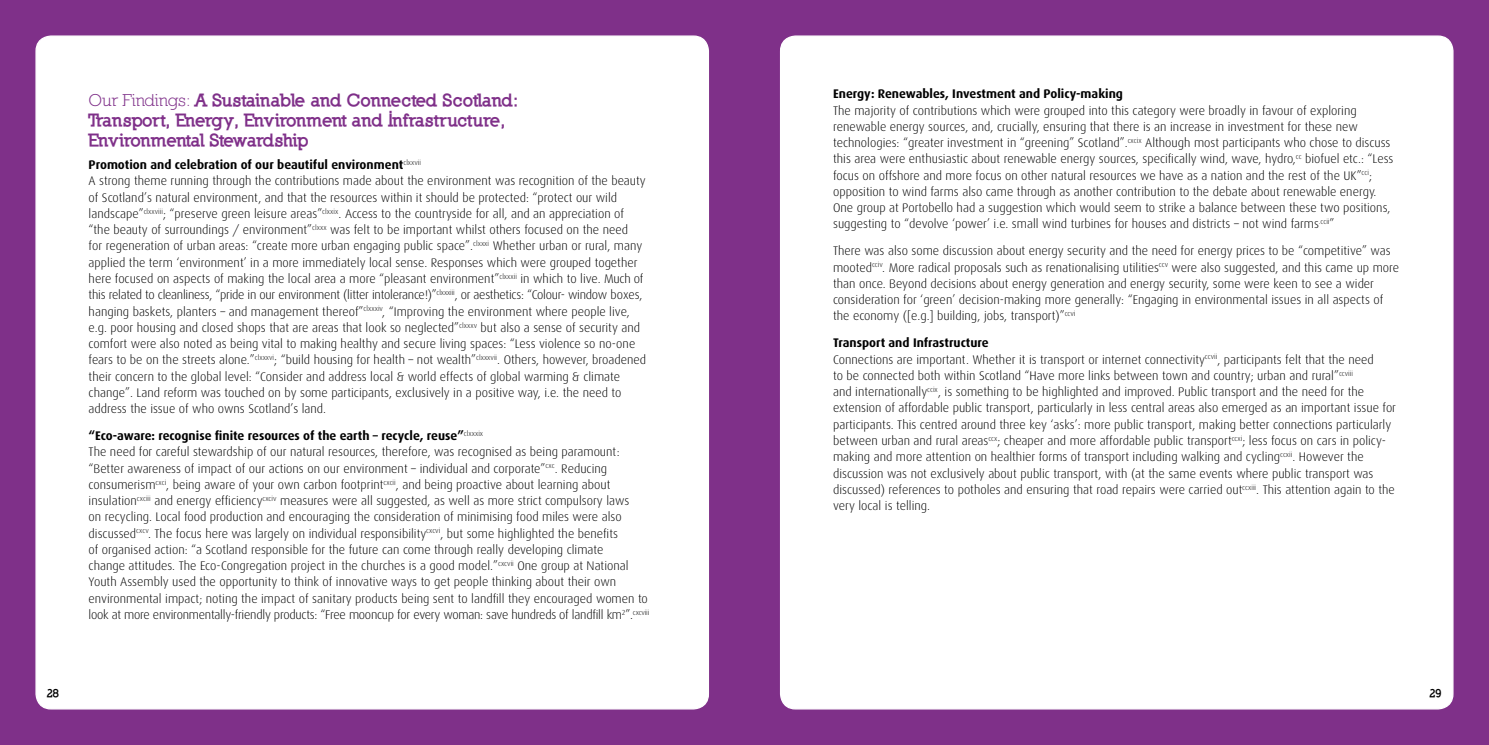
<style>
.page{position:relative;width:1489px;height:745px;background:#fff}
.page>*{position:absolute;margin:0;border:0;box-sizing:border-box;transform-origin:0 0}
.t1{font:900 17.5px/20px "Nilland";letter-spacing:-.03em;color:#7f3089}
.t2{font:300 12.5px/16.2px "Dax";color:#000}
.t3{font:700 12.5px "Dax";color:#000}
.t4{font:900 11.25px "Nilland";color:#000}
.s1{font-weight:400}
.s2{font-weight:700}
</style>
<div class="page">
<div style="left:0;top:0;width:755px;height:744px;background:#7f3089"></div>
<div style="left:733px;top:0;width:755px;height:744px;background:#7f3089"></div>
<div style="left:36px;top:36px;width:672px;height:672px;background:#fff;border-radius:15px"></div>
<div style="left:780px;top:36px;width:672px;height:672px;background:#fff;border-radius:15px"></div>
<h1 class="t1" style="left:89px;top:90px;width:431px"><span class="s1">Our Findings:</span> A Sustainable and Connected Scotland:<br>Transport, Energy, Environment and Infrastructure,<br>Environmental Stewardship</h1>
<p class="t2" style="left:89px;top:157px;width:559px"><span class="s2">Promotion and celebration of our beautiful environment</span><sup>clxxvii<br></sup>A strong theme running through the contributions made about the environment was recognition of the beauty of Scotland’s natural environment, and that the resources within it should be protected: “protect our wild landscape”<sup>clxxviii</sup>; “preserve green leisure areas”<sup>clxxix</sup>. Access to the countryside for all, and an appreciation of “the beauty of surroundings / environment”<sup>clxxx</sup> was felt to be important whilst others focused on the need<br>for regeneration of urban areas: “create more urban engaging public space”.<sup>clxxxi</sup> Whether urban or rural, many applied the term ‘environment’ in a more immediately local sense. Responses which were grouped together here focused on aspects of making the local area a more “pleasant environment”<sup>clxxxii</sup> in which to live. Much of this related to cleanliness, “pride in our environment (litter intolerance!)”<sup>clxxxiii</sup>, or aesthetics: “Colour- window boxes, hanging baskets, planters – and management thereof”<sup>clxxxiv</sup>, “Improving the environment where people live, e.g. poor housing and closed shops that are areas that look so neglected”<sup>clxxxv</sup> but also a sense of security and comfort were also noted as being vital to making healthy and secure living spaces: “Less violence so no-one fears to be on the streets alone.”<sup>clxxxvi</sup>; “build housing for health – not wealth”<sup>clxxxvii</sup>. Others, however, broadened their concern to the global level: “Consider and address local &amp; world effects of global warming &amp; climate change”. Land reform was touched on by some participants, exclusively in a positive way, i.e. the need to address the issue of who owns Scotland’s land.</p>
<p class="t2" style="left:89px;top:427px;width:562px"><span class="s2">“Eco-aware: recognise finite resources of the earth – recycle, reuse”</span><sup>clxxxix<br></sup>The need for careful stewardship of our natural resources, therefore, was recognised as being paramount: “Better awareness of impact of our actions on our environment – individual and corporate”<sup>cxc</sup>. Reducing consumerism<sup>cxci</sup>, being aware of your own carbon footprint<sup>cxcii</sup>, and being proactive about learning about insulation<sup>cxciii</sup> and energy efficiency<sup>cxciv</sup> measures were all suggested, as well as more strict compulsory laws<br>on recycling. Local food production and encouraging the consideration of minimising food miles were also discussed<sup>cxcv</sup>. The focus here was largely on individual responsibility<sup>cxcvi</sup>, but some highlighted the benefits<br>of organised action: “a Scotland responsible for the future can come through really developing climate<br>change attitudes. The Eco-Congregation project in the churches is a good model.”<sup>cxcvii</sup> One group at National Youth Assembly used the opportunity to think of innovative ways to get people thinking about their own environmental impact; noting the impact of sanitary products being sent to landfill they encouraged women to look at more environmentally-friendly products: “Free mooncup for every woman: save hundreds of landfill km<sup>2</sup>”.<sup>cxcviii</sup></p>
<p class="t3" style="left:833px;top:87px;width:291px">Energy: Renewables, Investment and Policy-making</p>
<p class="t2" style="left:833px;top:102px;width:561px">The majority of contributions which were grouped into this category were broadly in favour of exploring renewable energy sources, and, crucially, ensuring that there is an increase in investment for these new technologies: “greater investment in “greening” Scotland”.<sup>cxcix</sup> Although most participants who chose to discuss this area were enthusiastic about renewable energy sources, specifically wind, wave, hydro,<sup>cc</sup> biofuel etc.: “Less focus on offshore and more focus on other natural resources we have as a nation and the rest of the UK”<sup>cci</sup>; opposition to wind farms also came through as another contribution to the debate about renewable energy.<br>One group at Portobello had a suggestion which would seem to strike a balance between these two positions, suggesting to “devolve ‘power’ i.e. small wind turbines for houses and districts – not wind farms<sup>.ccii</sup>”</p>
<p class="t2" style="left:833px;top:243px;width:567px">There was also some discussion about energy security and the need for energy prices to be “competitive” was mooted<sup>cciv</sup>. More radical proposals such as renationalising utilities<sup>ccv</sup> were also suggested, and this came up more than once. Beyond decisions about energy generation and energy security, some were keen to see a wider consideration for ‘green’ decision-making more generally: “Engaging in environmental issues in all aspects of the economy ([e.g.] building, jobs, transport)”<sup>ccvi</sup></p>
<p class="t2" style="left:833px;top:335px;width:564px"><span class="s2">Transport and Infrastructure<br></span>Connections are important. Whether it is transport or internet connectivity<sup>ccvii</sup>, participants felt that the need<br>to be connected both within Scotland “Have more links between town and country; urban and rural”<sup>ccviii<br></sup>and internationally<sup>ccix</sup>, is something to be highlighted and improved. Public transport and the need for the extension of affordable public transport, particularly in less central areas also emerged as an important issue for participants. This centred around three key ‘asks’: more public transport, making better connections particularly between urban and rural areas<sup>ccx</sup>; cheaper and more affordable public transport<sup>ccxi</sup>; less focus on cars in policy&shy;making and more attention on healthier forms of transport including walking and cycling<sup>ccxii</sup>. However the discussion was not exclusively about public transport, with (at the same events where public transport was discussed) references to potholes and ensuring that road repairs were carried out<sup>ccxiii</sup>. This attention again to the very local is telling.</p>
<p class="t4" style="left:47px;top:685px;width:14px">28</p>
<p class="t4" style="left:1429px;top:685px;width:14px">29</p>
</div>
